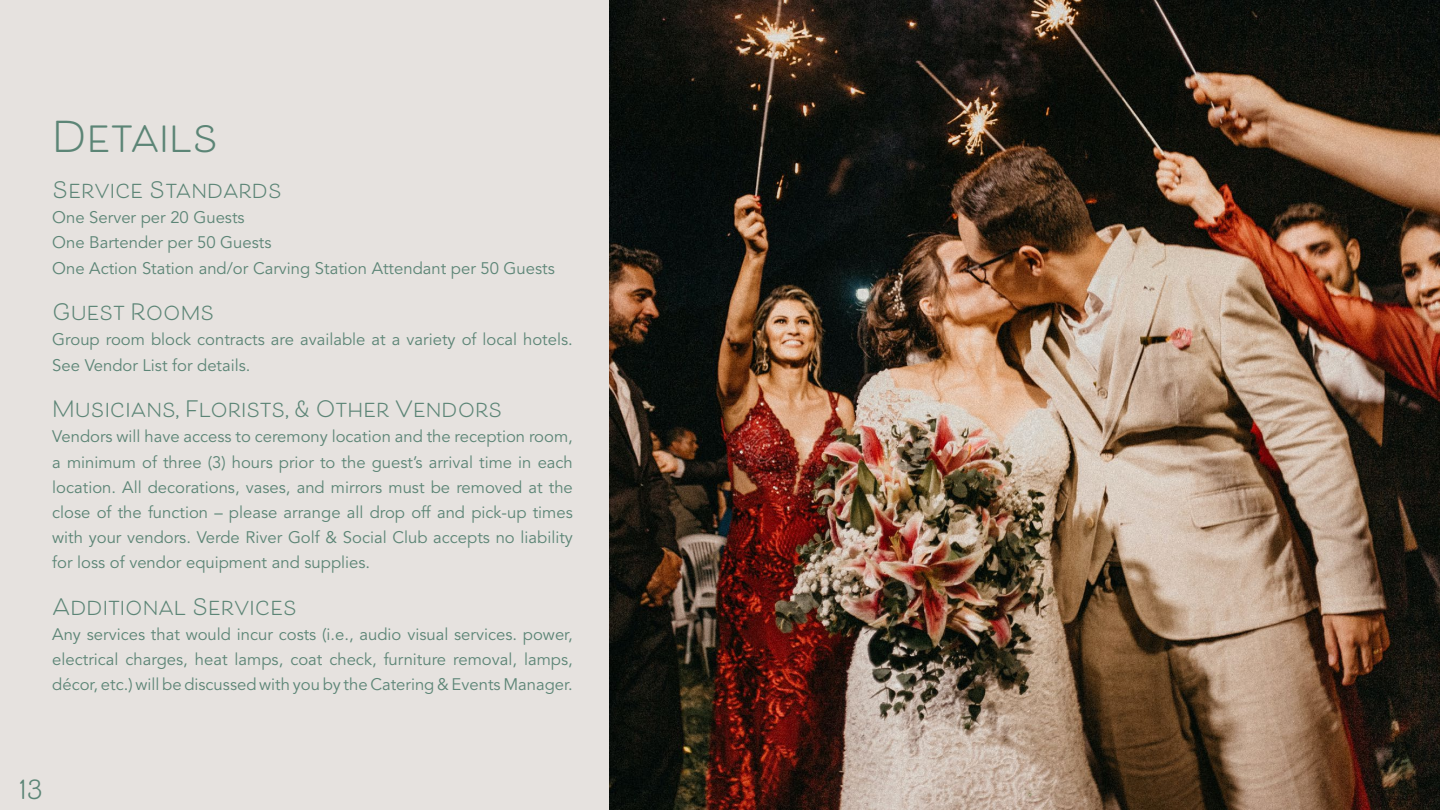
<style>
.page{position:relative;width:1440px;height:810px;background:#e6e2df}
.page>*{position:absolute;margin:0;border:0;box-sizing:border-box;transform-origin:0 0}
.t1{font:700 41.7px "Beloved Sans";color:#5c8576}
.t2{font:700 27.83px "Beloved Sans";color:#5c8576}
.t3{font:700 22.27px "Beloved Sans";color:#5c8576}
.t4{font:16.65px/25px "Avenir LT Std";color:#5c8576}
</style>
<div class="page">
<img style="left:609px;top:0;width:831px;height:810px">
<h1 class="t1" style="left:52px;top:113px;width:168px">Details</h1>
<h3 class="t3" style="left:52px;top:178px;width:231px">Service Standards</h3>
<p class="t4" style="left:52px;top:206px;width:504px">One Server per 20 Guests<br>One Bartender per 50 Guests<br>One Action Station and/or Carving Station Attendant per 50 Guests</p>
<h3 class="t3" style="left:52px;top:300px;width:163px">Guest Rooms</h3>
<p class="t4" style="left:52px;top:328px;width:522px">Group room block contracts are available at a variety of local hotels.<br>See Vendor List for details.</p>
<h3 class="t3" style="left:52px;top:397px;width:452px">Musicians, Florists, &amp; Other Vendors</h3>
<p class="t4" style="left:52px;top:425px;width:522px;text-align:justify">Vendors will have access to ceremony location and the reception room, a minimum of three (3) hours prior to the guest’s arrival time in each location. All decorations, vases, and mirrors must be removed at the close of the function – please arrange all drop off and pick-up times with your vendors. Verde River Golf &amp; Social Club accepts no liability for loss of vendor equipment and supplies.</p>
<h3 class="t3" style="left:52px;top:594px;width:246px">Additional Services</h3>
<p class="t4" style="left:52px;top:622px;width:522px;text-align:justify">Any services that would incur costs (i.e., audio visual services. power, electrical charges, heat lamps, coat check, furniture removal, lamps, décor, etc.) will be discussed with you by the Catering &amp; Events Manager.</p>
<h2 class="t2" style="left:34px;top:757px;width:9px">1</h2>
<h2 class="t2" style="left:19px;top:773px;width:25px">13</h2>
</div>
